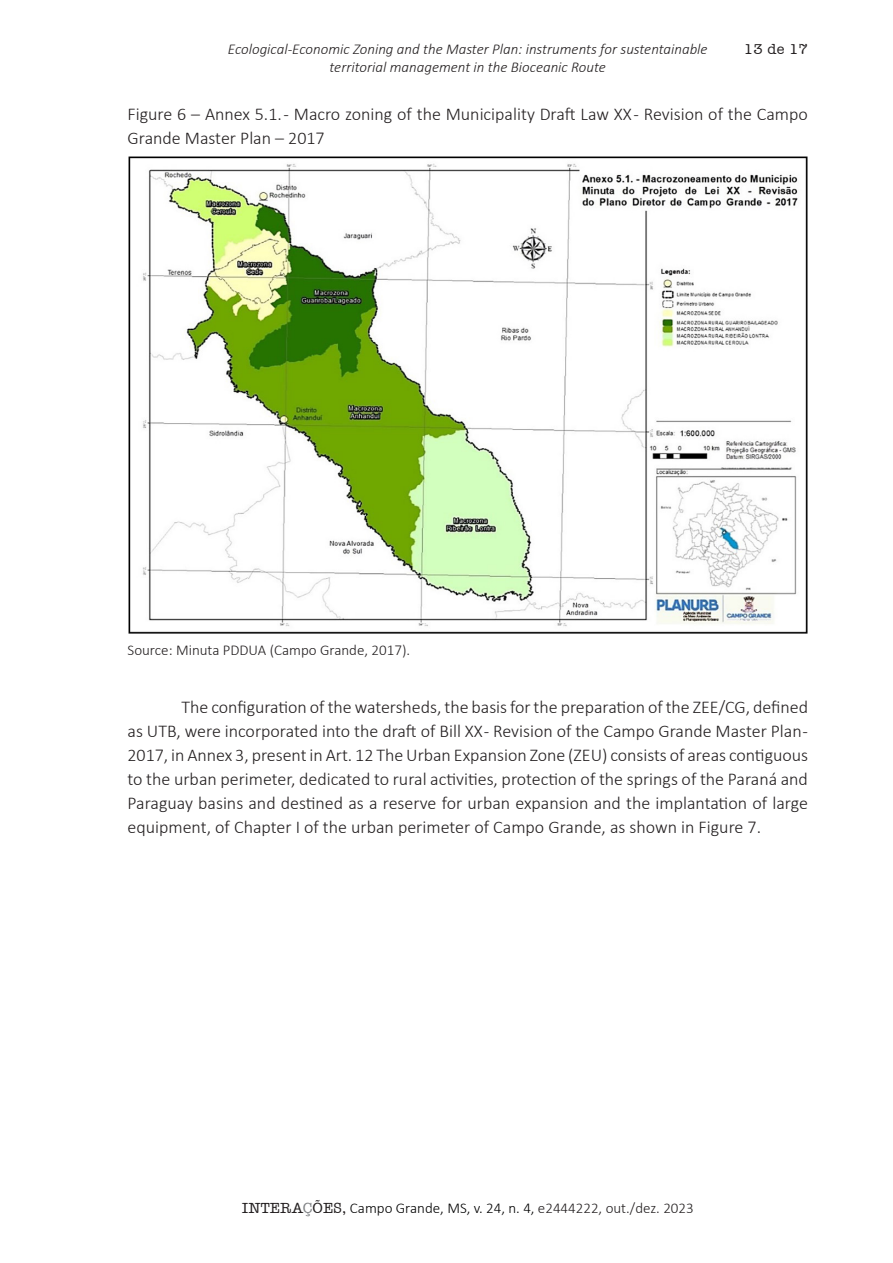
<style>
.page{position:relative;width:893px;height:1263px;background:#fff}
.page>*{position:absolute;margin:0;border:0;box-sizing:border-box;transform-origin:0 0}
.Corpo_do_texto{font:300 18px/24px "Calibri";color:#231f20;text-align:justify}
.Tabela_figura{font:300 18px/24px "Calibri";color:#231f20}
.t1{font:italic 300 15px "Calibri";color:#231f20}
.t2{font:300 15px "Calibri";color:#000}
.Legenda{font:300 15px "Calibri";color:#231f20}
.t3{font:500 15px "Amer Typewriter IT Cby BT";color:#231f20}
.s1{font-family:"Amer Typewriter IT Cby BT";font-weight:500;color:#231f20}
.s2{font-family:"Amer Typewriter IT Cby BT";font-weight:500;color:#808285}
.s3{color:#231f20}
</style>
<div class="page">
<img style="left:128px;top:156px;width:679px;height:477px">
<p class="t3" style="left:744px;top:40px;width:66px">13 de 17</p>
<p class="t1" style="left:228px;top:40px;width:481px">Ecological-Economic Zoning and the Master Plan: instruments for sustentainable</p>
<p class="t3" style="left:798px;top:40px;width:11px">3</p>
<p class="t1" style="left:330px;top:58px;width:278px">territorial management in the Bioceanic Route</p>
<p class="Tabela_figura" style="left:128px;top:102px;width:682px">Figure 6 – Annex 5.1. - Macro zoning of the Municipality Draft Law XX - Revision of the Campo<br>Grande Master Plan – 2017</p>
<p class="Legenda" style="left:128px;top:641px;width:284px">Source: Minuta PDDUA (Campo Grande, 2017).</p>
<p class="Corpo_do_texto" style="left:128px;top:695px;width:682px;text-indent:54px">The configuration of the watersheds, the basis for the preparation of the ZEE/CG, defined as UTB, were incorporated into the draft of Bill XX - Revision of the Campo Grande Master Plan - 2017, in Annex 3, present in Art. 12 The Urban Expansion Zone (ZEU) consists of areas contiguous to the urban perimeter, dedicated to rural activities, protection of the springs of the Paraná and Paraguay basins and destined as a reserve for urban expansion and the implantation of large equipment, of Chapter I of the urban perimeter of Campo Grande, as shown in Figure 7.</p>
<p class="t2" style="left:242px;top:1198px;width:453px"><span class="s1">INTERA</span><span class="s2">Ç</span><span class="s1">ÕES,</span> Campo Grande, MS, v. 24, n. 4, <span class="s3">e2444222, out./dez. 2023</span></p>
</div>
